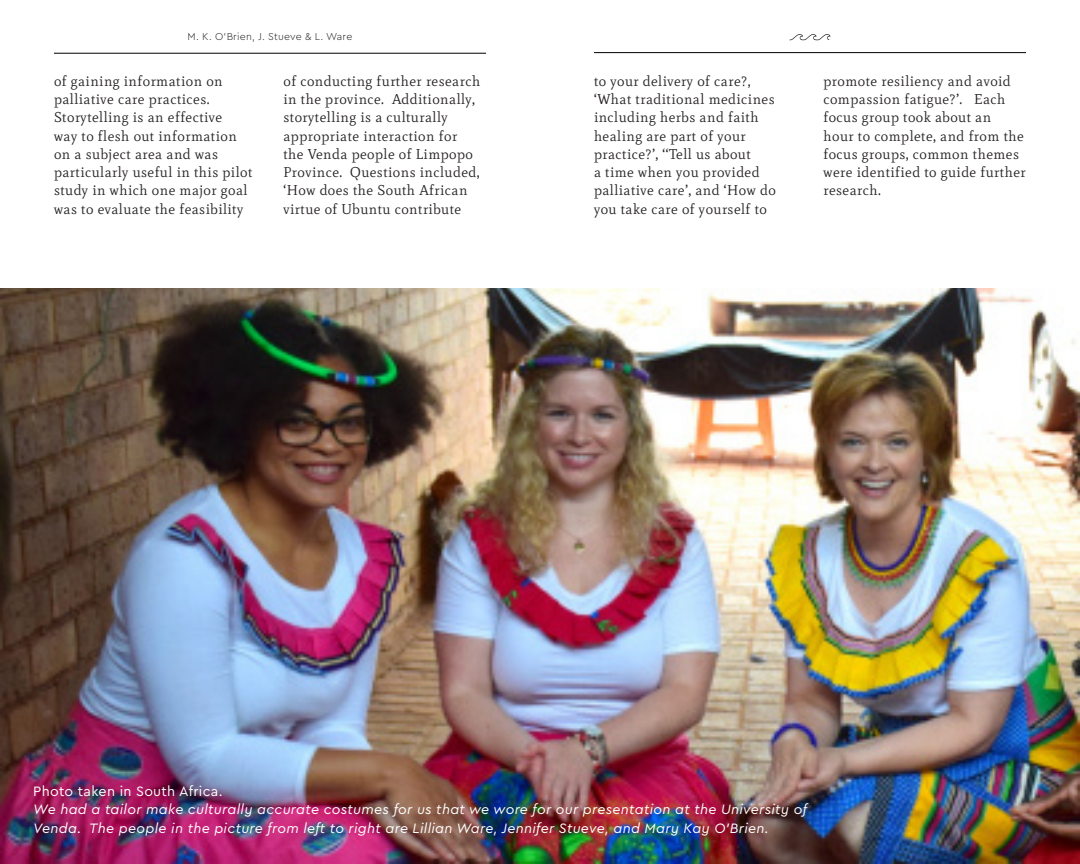
<style>
.page{position:relative;width:1080px;height:864px;background:#fff}
.page>*{position:absolute;margin:0;border:0;box-sizing:border-box;transform-origin:0 0}
.t1{font:14.25px/18.3px "Mate";letter-spacing:.03em;color:#231f20}
.t2{font:italic 14.25px/18.3px "Cera GR";letter-spacing:.02em;color:#fff}
.t3{font:14.25px "Cera GR";letter-spacing:.02em;color:#fff}
.t4{font:300 10.5px "Cera GR";letter-spacing:.02em;color:#231f20}
</style>
<div class="page">
<hr style="left:54px;top:53px;width:432px;height:1px;background:#000">
<hr style="left:594px;top:52px;width:432px;height:1px;background:#000">
<svg style="left:790px;top:34px;width:40px;height:7px"></svg>
<img style="left:0;top:288px;width:1080px;height:576px">
<p class="t4" style="left:188px;top:31px;width:166px">M. K. O’Brien, J. Stueve &amp; L. Ware</p>
<p class="t1" style="left:54px;top:72px;width:200px">of gaining information on palliative care practices.<br>Storytelling is an effective<br>way to flesh out information on a subject area and was particularly useful in this pilot study in which one major goal was to evaluate the feasibility</p>
<p class="t1" style="left:284px;top:72px;width:198px">of conducting further research in the province. Additionally, storytelling is a culturally appropriate interaction for the Venda people of Limpopo<br>Province. Questions included, ‘How does the South African virtue of Ubuntu contribute</p>
<p class="t1" style="left:594px;top:72px;width:183px">to your delivery of care?, ‘What traditional medicines including herbs and faith healing are part of your practice?’, ‘‘Tell us about<br>a time when you provided palliative care’, and ‘How do you take care of yourself to</p>
<p class="t1" style="left:824px;top:72px;width:204px">promote resiliency and avoid compassion fatigue?’. Each focus group took about an<br>hour to complete, and from the focus groups, common themes were identified to guide further research.</p>
<p class="t3" style="left:33px;top:783px;width:191px">Photo taken in South Africa.</p>
<p class="t2" style="left:33px;top:801px;width:775px">We had a tailor make culturally accurate costumes for us that we wore for our presentation at the University of<br>Venda. The people in the picture from left to right are Lillian Ware, Jennifer Stueve, and Mary Kay O’Brien.</p>
</div>
